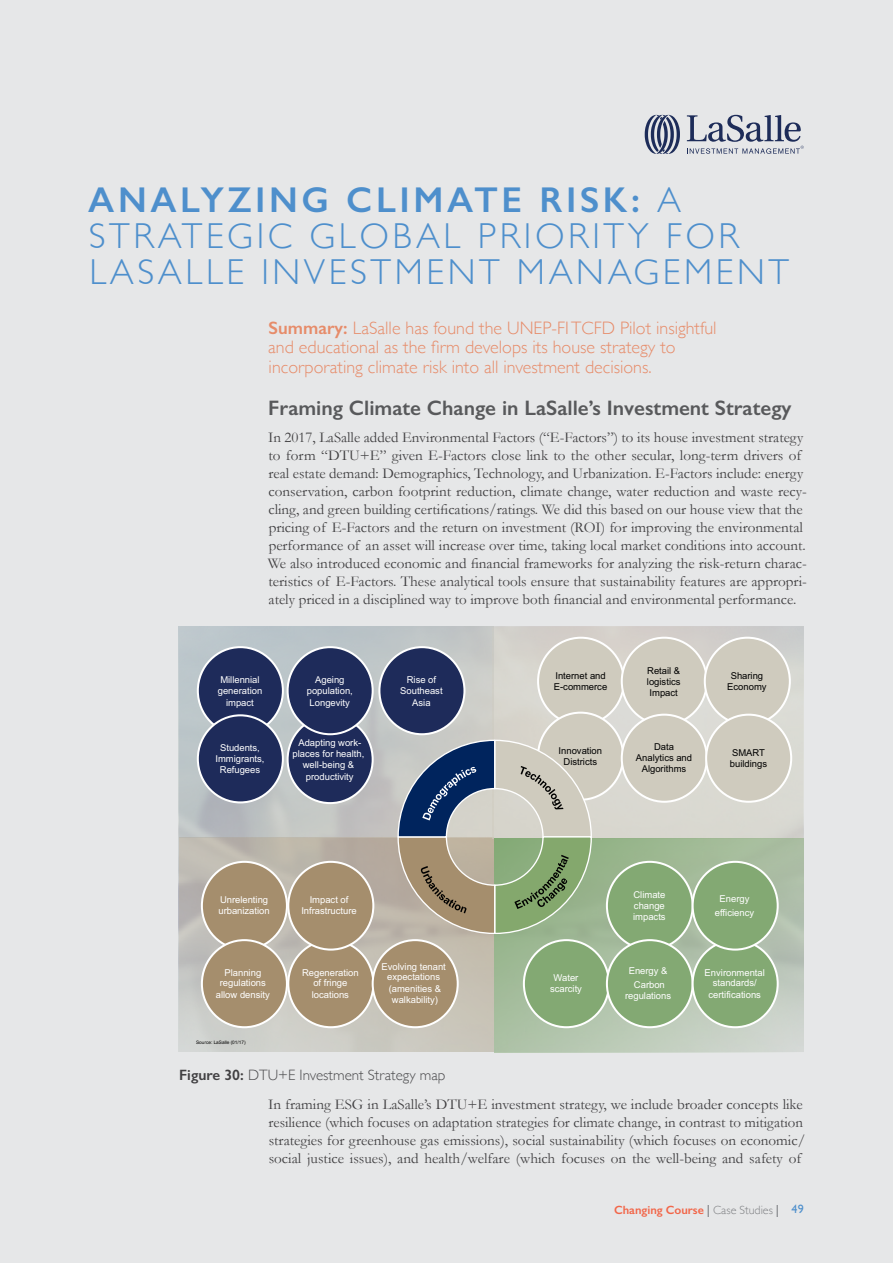
<style>
.page{position:relative;width:893px;height:1263px;background:#e6e7e8}
.page>*{position:absolute;margin:0;border:0;box-sizing:border-box;transform-origin:0 0}
.t1{font:300 36px/36px "Gill Sans";letter-spacing:.1em;color:#4e8fcc}
.t2{font:600 21px "Gill Sans";color:#58595b}
.t3{font:300 18px/19.5px "Gill Sans";color:#e68c6a}
.t4{font:15px/18px "Garamond";color:#414042}
.t5{font:300 15px "Gill Sans";color:#4d4d4f}
.t6{font:600 12px "Gill Sans";color:#f26649}
.t7{font:9.45px/11.1px "Arial";color:#fff;text-align:center}
.t8{font:9.45px/10.8px "Arial";color:#000;text-align:center}
.t9{font:4.65px "Arial";color:#000}
.s1{font-weight:600}
.s2{font-weight:600;color:#414042}
.s3{color:#808285}
.s4{font-weight:300;color:#808285}
.s5{font-weight:400;color:#4e8fcc}
</style>
<div class="page">
<svg style="left:687px;top:115px;width:117px;height:39px"></svg>
<svg style="left:645px;top:115px;width:35px;height:39px"></svg>
<img style="left:179px;top:626px;width:315px;height:425px">
<img style="left:492px;top:628px;width:310px;height:210px">
<img style="left:494px;top:838px;width:310px;height:214px">
<div style="left:379px;top:647px;width:85px;height:87px;background:#1e2b5a;border-radius:50%"></div>
<div style="left:378px;top:646px;width:87px;height:89px;border:2px solid #fff;border-radius:50%"></div>
<div style="left:288px;top:716px;width:85px;height:87px;background:#1e2b5a;border-radius:50%"></div>
<div style="left:287px;top:715px;width:87px;height:89px;border:2px solid #fff;border-radius:50%"></div>
<div style="left:202px;top:862px;width:85px;height:87px;background:#a58e6d;border-radius:50%"></div>
<div style="left:201px;top:861px;width:87px;height:89px;border:2px solid #fff;border-radius:50%"></div>
<div style="left:202px;top:940px;width:85px;height:87px;background:#a58e6d;border-radius:50%"></div>
<div style="left:201px;top:939px;width:87px;height:89px;border:2px solid #fff;border-radius:50%"></div>
<div style="left:288px;top:940px;width:85px;height:87px;background:#a58e6d;border-radius:50%"></div>
<div style="left:287px;top:939px;width:87px;height:89px;border:2px solid #fff;border-radius:50%"></div>
<div style="left:288px;top:862px;width:85px;height:87px;background:#a58e6d;border-radius:50%"></div>
<div style="left:287px;top:861px;width:87px;height:89px;border:2px solid #fff;border-radius:50%"></div>
<div style="left:373px;top:940px;width:85px;height:87px;background:#a58e6d;border-radius:50%"></div>
<div style="left:372px;top:939px;width:87px;height:89px;border:2px solid #fff;border-radius:50%"></div>
<div style="left:607px;top:862px;width:86px;height:87px;background:#83a973;border-radius:50%"></div>
<div style="left:606px;top:861px;width:88px;height:89px;border:2px solid #fff;border-radius:50%"></div>
<div style="left:524px;top:940px;width:85px;height:87px;background:#83a973;border-radius:50%"></div>
<div style="left:523px;top:939px;width:87px;height:89px;border:2px solid #fff;border-radius:50%"></div>
<div style="left:607px;top:940px;width:86px;height:87px;background:#83a973;border-radius:50%"></div>
<div style="left:606px;top:939px;width:88px;height:89px;border:2px solid #fff;border-radius:50%"></div>
<div style="left:693px;top:940px;width:85px;height:87px;background:#83a973;border-radius:50%"></div>
<div style="left:692px;top:939px;width:87px;height:89px;border:2px solid #fff;border-radius:50%"></div>
<div style="left:538px;top:638px;width:86px;height:87px;background:#cfcbbe;border-radius:50%"></div>
<div style="left:622px;top:638px;width:85px;height:87px;background:#cfcbbe;border-radius:50%"></div>
<div style="left:538px;top:713px;width:85px;height:87px;background:#cfcbbe;border-radius:50%"></div>
<div style="left:705px;top:638px;width:85px;height:87px;background:#cfcbbe;border-radius:50%"></div>
<div style="left:704px;top:637px;width:87px;height:89px;border:2px solid #fff;border-radius:50%"></div>
<div style="left:622px;top:715px;width:85px;height:87px;background:#cfcbbe;border-radius:50%"></div>
<div style="left:621px;top:714px;width:87px;height:89px;border:2px solid #fff;border-radius:50%"></div>
<div style="left:706px;top:715px;width:85px;height:87px;background:#cfcbbe;border-radius:50%"></div>
<div style="left:705px;top:714px;width:87px;height:89px;border:2px solid #fff;border-radius:50%"></div>
<svg style="left:397px;top:739px;width:196px;height:194px;background:#9aa294"></svg>
<div style="left:198px;top:647px;width:85px;height:87px;background:#1e2b5a;border-radius:50%"></div>
<div style="left:197px;top:646px;width:87px;height:89px;border:2px solid #fff;border-radius:50%"></div>
<div style="left:288px;top:647px;width:85px;height:87px;background:#1e2b5a;border-radius:50%"></div>
<div style="left:287px;top:646px;width:87px;height:89px;border:2px solid #fff;border-radius:50%"></div>
<div style="left:198px;top:715px;width:85px;height:87px;background:#1e2b5a;border-radius:50%"></div>
<div style="left:197px;top:714px;width:87px;height:89px;border:2px solid #fff;border-radius:50%"></div>
<div style="left:693px;top:862px;width:85px;height:87px;background:#83a973;border-radius:50%"></div>
<div style="left:692px;top:861px;width:87px;height:89px;border:2px solid #fff;border-radius:50%"></div>
<h1 class="t1" style="left:88px;top:181px;width:702px"><span class="s1">ANALYZING CLIMATE RISK:</span> A<br>STRATEGIC GLOBAL PRIORITY FOR<br>LASALLE INVESTMENT MANAGEMENT</h1>
<p class="t3" style="left:268px;top:317px;width:450px"><span class="s1">Summary:</span> LaSalle has found the UNEP-FI TCFD Pilot insightful and educational as the firm develops its house strategy to incorporating climate risk into all investment decisions.</p>
<h2 class="t2" style="left:268px;top:395px;width:525px">Framing Climate Change in LaSalle’s Investment Strategy</h2>
<p class="t4" style="left:268px;top:428px;width:541px">In 2017, LaSalle added Environmental Factors (“E-Factors”) to its house investment strategy to form “DTU+E” given E-Factors close link to the other secular, long-term drivers of real estate demand: Demographics, Technology, and Urbanization. E-Factors include: energy conservation, carbon footprint reduction, climate change, water reduction and waste recy&shy;cling, and green building certifications/ratings. We did this based on our house view that the pricing of E-Factors and the return on investment (ROI) for improving the environmental performance of an asset will increase over time, taking local market conditions into account.<br>We also introduced economic and financial frameworks for analyzing the risk-return charac&shy;teristics of E-Factors. These analytical tools ensure that sustainability features are appropri&shy;ately priced in a disciplined way to improve both financial and environmental performance.</p>
<p class="t7" style="left:218px;top:674px;width:46px">Millennial generation impact</p>
<p class="t7" style="left:307px;top:674px;width:48px">Ageing population,<br>Longevity</p>
<p class="t7" style="left:215px;top:742px;width:51px">Students,<br>Immigrants,<br>Refugees</p>
<p class="t7" style="left:293px;top:737px;width:73px">Adapting work&shy;places for health, well-being &amp; productivity</p>
<p class="t7" style="left:400px;top:674px;width:44px">Rise of<br>Southeast<br>Asia</p>
<p class="t8" style="left:554px;top:670px;width:55px;text-align:left">Internet and<br>E-commerce</p>
<p class="t8" style="left:647px;top:665px;width:35px;text-align:justify">Retail &amp; logistics Impact</p>
<p class="t8" style="left:727px;top:670px;width:41px">Sharing<br>Economy</p>
<p class="t8" style="left:559px;top:745px;width:45px">Innovation<br>Districts</p>
<p class="t8" style="left:636px;top:741px;width:58px">Data<br>Analytics and<br>Algorithms</p>
<p class="t8" style="left:730px;top:747px;width:39px;text-align:left">SMART buildings</p>
<p class="t7" style="left:218px;top:894px;width:53px;text-align:left">Unrelenting urbanization</p>
<p class="t7" style="left:301px;top:894px;width:57px">Impact of<br>Infrastructure</p>
<p class="t7" style="left:633px;top:889px;width:34px;text-align:justify">Climate change impacts</p>
<p class="t7" style="left:715px;top:891px;width:41px;line-height:14.1px">Energy efficiency</p>
<p class="t7" style="left:216px;top:967px;width:56px">Planning regulations allow density</p>
<p class="t7" style="left:302px;top:967px;width:58px">Regeneration of fringe locations</p>
<p class="t7" style="left:381px;top:960px;width:66px">Evolving tenant expectations (amenities &amp; walkability)</p>
<p class="t7" style="left:550px;top:972px;width:33px">Water scarcity</p>
<p class="t7" style="left:629px;top:963px;width:40px;line-height:14.1px">Energy &amp;<br>Carbon</p>
<p class="t7" style="left:625px;top:990px;width:48px">regulations</p>
<p class="t7" style="left:705px;top:967px;width:62px">Environmental standards/ certifications</p>
<p class="t9" style="left:196px;top:1039px;width:51px">Source: LaSalle (01/17)</p>
<p class="t5" style="left:179px;top:1064px;width:268px"><span class="s2">Figure 30:</span> DTU+E Investment Strategy map</p>
<p class="t4" style="left:268px;top:1095px;width:539px">In framing ESG in LaSalle’s DTU+E investment strategy, we include broader concepts like resilience (which focuses on adaptation strategies for climate change, in contrast to mitigation strategies for greenhouse gas emissions), social sustainability (which focuses on economic/ social justice issues), and health/welfare (which focuses on the well-being and safety of</p>
<p class="t6" style="left:614px;top:1202px;width:191px">Changing Course <span class="s3">|</span> <span class="s4">Case Studies</span> <span class="s3">|</span> <span class="s5">49</span></p>
</div>
